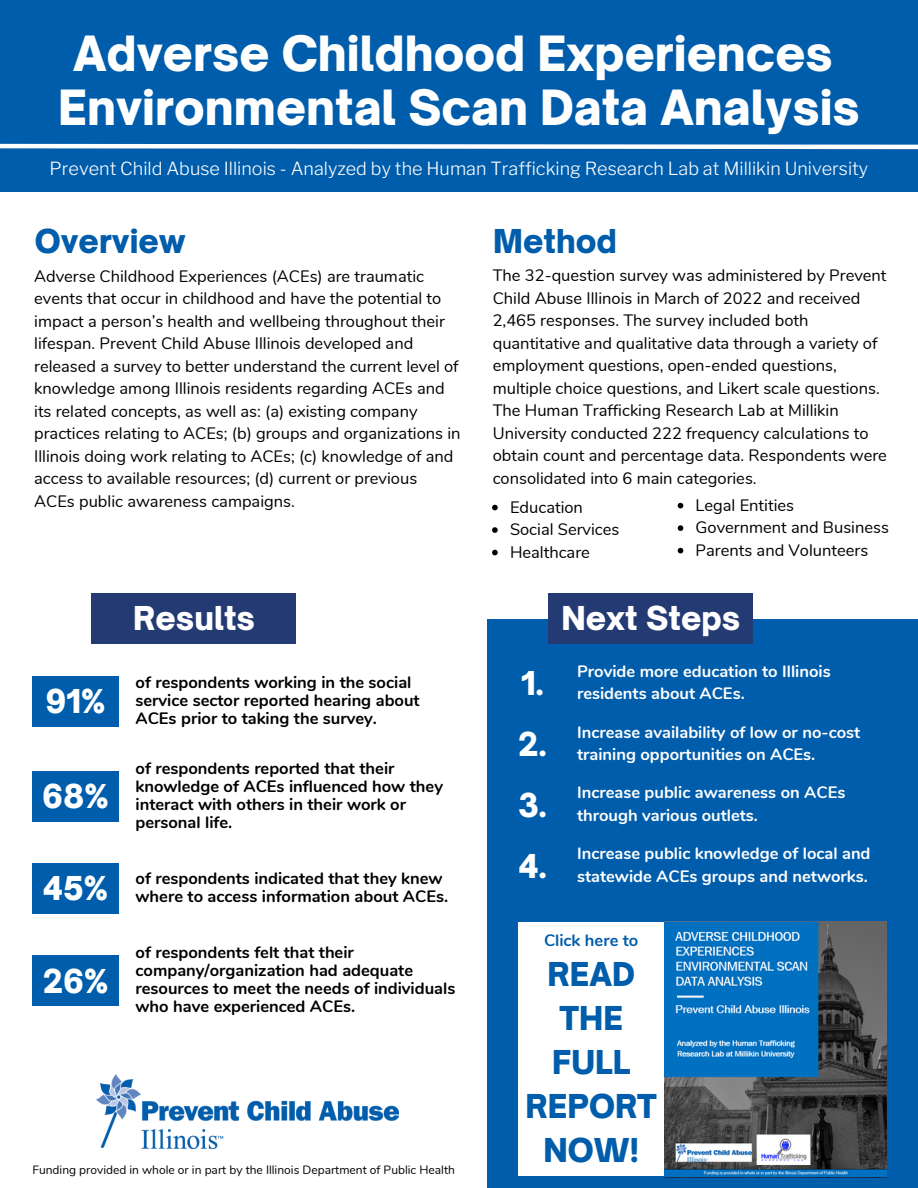
<style>
.page{position:relative;width:918px;height:1188px;background:#fff}
.page>*{position:absolute;margin:0;border:0;box-sizing:border-box;transform-origin:0 0}
.t1{font:900 46.5px "Open Sauce One";color:#fff}
.t2{font:900 31.5px "Open Sauce One";color:#fff}
.t3{font:900 31.5px/43.8px "Open Sauce One";color:#005dab;text-align:center}
.t4{font:300 18px "Libre Franklin";color:#fff}
.t5{font:16.5px/22.5px "Nunito";color:#000}
.t6{font:700 16.5px/18px "Nunito";color:#000}
.t7{font:700 16.5px/22.5px "Nunito";color:#fff}
.t8{font:700 16.5px "Nunito";color:#005dab}
.t9{font:12px "Nunito";color:#000}
</style>
<div class="page">
<div style="left:0;top:0;width:918px;height:192px;background:#005dab"></div>
<svg style="left:0;top:143px;width:918px;height:7px"></svg>
<div style="left:487px;top:619px;width:431px;height:569px;background:#005dab"></div>
<div style="left:549px;top:593px;width:204px;height:51px;background:#243a73"></div>
<div style="left:92px;top:593px;width:204px;height:51px;background:#243a73"></div>
<div style="left:518px;top:922px;width:146px;height:254px;background:#fff"></div>
<img style="left:665px;top:922px;width:221px;height:255px">
<img style="left:96px;top:1074px;width:303px;height:75px">
<svg style="left:492px;top:505px;width:6px;height:5px"></svg>
<svg style="left:492px;top:527px;width:6px;height:6px"></svg>
<svg style="left:492px;top:550px;width:6px;height:5px"></svg>
<svg style="left:678px;top:503px;width:5px;height:5px"></svg>
<svg style="left:678px;top:525px;width:5px;height:6px"></svg>
<svg style="left:678px;top:548px;width:5px;height:5px"></svg>
<div style="left:32px;top:676px;width:86px;height:51px;background:#005dab"></div>
<div style="left:32px;top:771px;width:86px;height:51px;background:#005dab"></div>
<div style="left:32px;top:863px;width:86px;height:51px;background:#005dab"></div>
<div style="left:32px;top:956px;width:86px;height:50px;background:#005dab"></div>
<p class="t1" style="left:73px;top:25px;width:761px">Adverse Childhood Experiences</p>
<p class="t1" style="left:58px;top:79px;width:803px">Environmental Scan Data Analysis</p>
<p class="t4" style="left:50px;top:158px;width:820px">Prevent Child Abuse Illinois - Analyzed by the Human Trafficking Research Lab at Millikin University</p>
<p class="t3" style="left:35px;top:219px;width:153px">Overview</p>
<p class="t5" style="left:34px;top:265px;width:428px">Adverse Childhood Experiences (ACEs) are traumatic events that occur in childhood and have the potential to impact a person’s health and wellbeing throughout their lifespan. Prevent Child Abuse Illinois developed and released a survey to better understand the current level of knowledge among Illinois residents regarding ACEs and its related concepts, as well as: (a) existing company practices relating to ACEs; (b) groups and organizations in Illinois doing work relating to ACEs; (c) knowledge of and access to available resources; (d) current or previous ACEs public awareness campaigns.</p>
<p class="t3" style="left:493px;top:219px;width:125px">Method</p>
<p class="t5" style="left:493px;top:264px;width:396px">The 32-question survey was administered by Prevent Child Abuse Illinois in March of 2022 and received 2,465 responses. The survey included both quantitative and qualitative data through a variety of employment questions, open-ended questions, multiple choice questions, and Likert scale questions.<br>The Human Trafficking Research Lab at Millikin University conducted 222 frequency calculations to obtain count and percentage data. Respondents were consolidated into 6 main categories.</p>
<p class="t5" style="left:510px;top:496px;width:75px">Education</p>
<p class="t5" style="left:510px;top:518px;width:111px">Social Services</p>
<p class="t5" style="left:510px;top:541px;width:81px">Healthcare</p>
<p class="t5" style="left:696px;top:494px;width:100px">Legal Entities</p>
<p class="t5" style="left:696px;top:517px;width:195px">Government and Business</p>
<p class="t5" style="left:696px;top:539px;width:174px">Parents and Volunteers</p>
<p class="t2" style="left:133px;top:599px;width:123px">Results</p>
<p class="t2" style="left:561px;top:599px;width:180px">Next Steps</p>
<p class="t2" style="left:46px;top:682px;width:61px">91%</p>
<p class="t2" style="left:42px;top:777px;width:68px">68%</p>
<p class="t6" style="left:136px;top:674px;width:286px">of respondents working in the social service sector reported hearing about<br>ACEs prior to taking the survey.</p>
<p class="t6" style="left:136px;top:759px;width:309px">of respondents reported that their knowledge of ACEs influenced how they interact with others in their work or personal life.</p>
<p class="t2" style="left:43px;top:869px;width:67px">45%</p>
<p class="t6" style="left:136px;top:870px;width:314px">of respondents indicated that they knew where to access information about ACEs.</p>
<p class="t2" style="left:43px;top:961px;width:67px">26%</p>
<p class="t6" style="left:136px;top:944px;width:321px">of respondents felt that their company/organization had adequate resources to meet the needs of individuals who have experienced ACEs.</p>
<p class="t9" style="left:32px;top:1161px;width:424px">Funding provided in whole or in part by the Illinois Department of Public Health</p>
<p class="t2" style="left:521px;top:664px;width:24px">1.</p>
<p class="t7" style="left:577px;top:660px;width:255px">Provide more education to Illinois residents about ACEs.</p>
<p class="t2" style="left:518px;top:725px;width:30px">2.</p>
<p class="t7" style="left:577px;top:721px;width:285px">Increase availability of low or no-cost training opportunities on ACEs.</p>
<p class="t2" style="left:518px;top:786px;width:30px">3.</p>
<p class="t7" style="left:577px;top:782px;width:270px">Increase public awareness on ACEs through various outlets.</p>
<p class="t2" style="left:518px;top:846px;width:30px">4.</p>
<p class="t7" style="left:577px;top:843px;width:295px">Increase public knowledge of local and statewide ACEs groups and networks.</p>
<p class="t8" style="left:544px;top:929px;width:96px">Click here to</p>
<p class="t3" style="left:526px;top:952px;width:133px">READ<br>THE<br>FULL<br>REPORT<br>NOW!</p>
</div>
